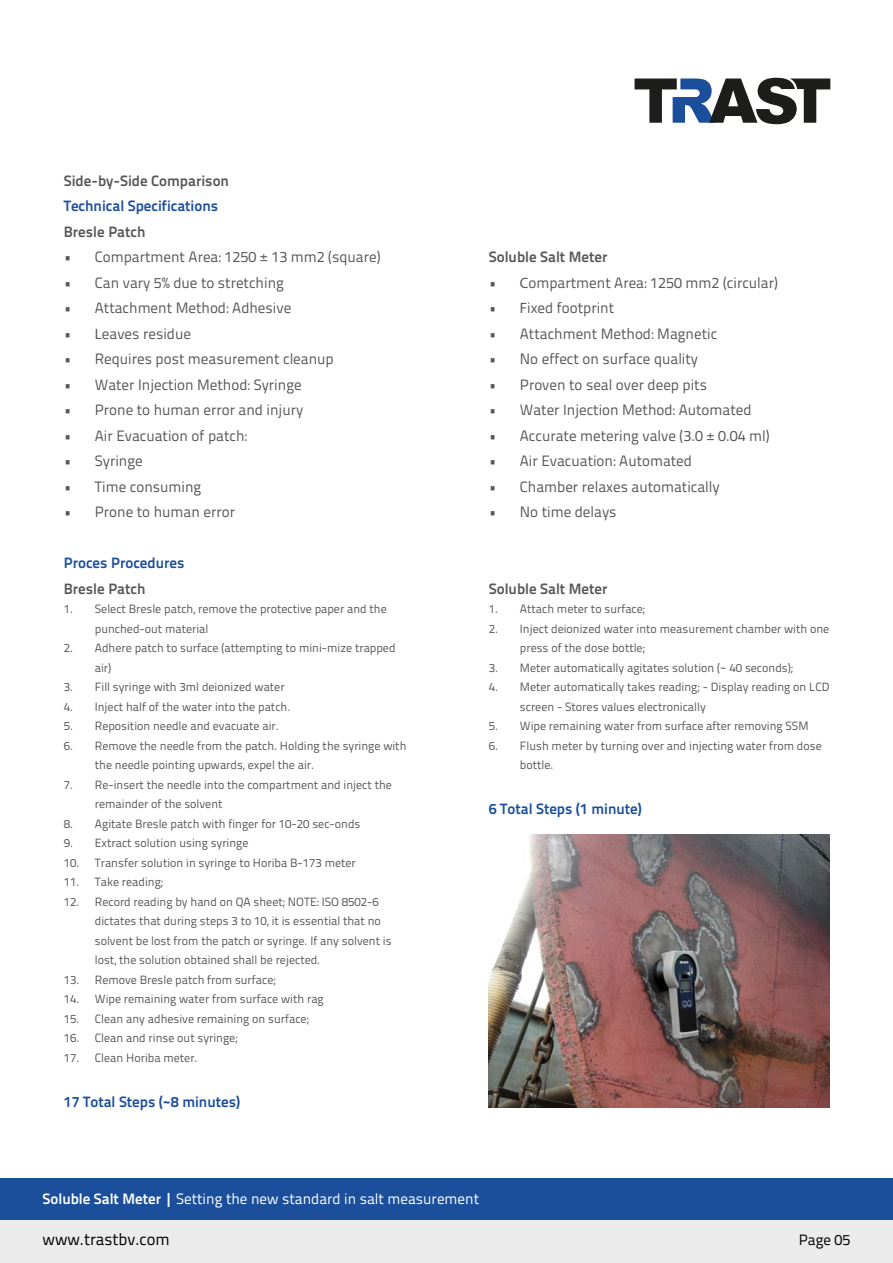
<style>
.page{position:relative;width:893px;height:1263px;background:#fff}
.page>*{position:absolute;margin:0;border:0;box-sizing:border-box;transform-origin:0 0}
.t1{font:16.5px "Titillium Text 22 L";color:#000}
.t2{font:15px "Titillium Text 22 L";color:#585756}
.t3{font:700 15px "Titillium Text 22 L";color:#1b4f9c}
.t4{font:700 15px "Titillium Text 22 L";color:#585756}
.t5{font:15px "Titillium Text 22 L";color:#fff}
.t6{font:15px "Titillium Text 22 L";color:#000}
.t7{font:12px/19.5px "Titillium Text 22 L";color:#585756}
.s1{font-family:"Myriad Pro"}
.s2{font-weight:700}
</style>
<div class="page">
<div style="left:0;top:1178px;width:893px;height:42px;background:#1b4f9c"></div>
<div style="left:0;top:1220px;width:893px;height:43px;background:#ebebeb"></div>
<img style="left:489px;top:834px;width:340px;height:273px">
<svg style="left:635px;top:78px;width:195px;height:46px"></svg>
<p class="t4" style="left:64px;top:169px;width:167px">Side-by-Side Comparison</p>
<p class="t3" style="left:64px;top:194px;width:156px">Technical Specifications</p>
<p class="t4" style="left:64px;top:220px;width:83px">Bresle Patch</p>
<p class="t2" style="left:64px;top:246px;width:318px">• Compartment Area: 1250 ± 13 mm2 (square)</p>
<p class="t2" style="left:64px;top:271px;width:222px">• Can vary 5% due to stretching</p>
<p class="t2" style="left:64px;top:297px;width:229px">• Attachment Method: Adhesive</p>
<p class="t2" style="left:64px;top:322px;width:129px">• <span class="s1">L</span>eaves residue</p>
<p class="t2" style="left:64px;top:348px;width:271px">• Requires post measurement cleanup</p>
<p class="t2" style="left:64px;top:373px;width:239px">• Water Injection Method: Syringe</p>
<p class="t2" style="left:64px;top:399px;width:241px">• Prone to human error and injury</p>
<p class="t2" style="left:64px;top:424px;width:185px">• Air Evacuation of patch:</p>
<p class="t2" style="left:64px;top:450px;width:81px">• Syringe</p>
<p class="t2" style="left:64px;top:475px;width:139px">• Time consuming</p>
<p class="t2" style="left:64px;top:501px;width:173px">• Prone to human error</p>
<p class="t3" style="left:64px;top:551px;width:122px">Proces Procedures</p>
<p class="t4" style="left:64px;top:577px;width:83px">Bresle Patch</p>
<p class="t7" style="left:95px;top:599px;width:293px;text-indent:-31px">1. Select Bresle patch, remove the protective paper and the punched-out material</p>
<p class="t7" style="left:95px;top:638px;width:302px;text-indent:-31px">2. Adhere patch to surface (attempting to mini-mize trapped air)</p>
<p class="t7" style="left:64px;top:677px;width:222px">3. Fill syringe with 3ml deionized water</p>
<p class="t7" style="left:64px;top:696px;width:228px">4. Inject half of the water into the patch.</p>
<p class="t7" style="left:64px;top:716px;width:217px">5. Reposition needle and evacuate air.</p>
<p class="t7" style="left:95px;top:735px;width:313px;text-indent:-31px">6. Remove the needle from the patch. Holding the syringe with the needle pointing upwards, expel the air.</p>
<p class="t7" style="left:95px;top:774px;width:299px;text-indent:-31px">7. Re-insert the needle into the compartment and inject the remainder of the solvent</p>
<p class="t7" style="left:64px;top:813px;width:298px">8. Agitate Bresle patch with finger for 10-20 sec-onds</p>
<p class="t7" style="left:64px;top:833px;width:186px">9. Extract solution using syringe</p>
<p class="t7" style="left:64px;top:852px;width:294px">10. Transfer solution in syringe to Horiba B-173 meter</p>
<p class="t7" style="left:64px;top:872px;width:101px">11. Take reading;</p>
<p class="t7" style="left:95px;top:891px;width:298px;text-indent:-31px">12. Record reading by hand on QA sheet; NOTE: ISO 8502-6 dictates that during steps 3 to 10, it is essential that no solvent be lost from the patch or syringe. If any solvent is lost, the solution obtained shall be rejected.</p>
<p class="t7" style="left:64px;top:969px;width:214px">13. Remove Bresle patch from surface;</p>
<p class="t7" style="left:64px;top:989px;width:262px">14. Wipe remaining water from surface with rag</p>
<p class="t7" style="left:64px;top:1008px;width:247px">15. Clean any adhesive remaining on surface;</p>
<p class="t7" style="left:64px;top:1028px;width:175px">16. Clean and rinse out syringe;</p>
<p class="t7" style="left:64px;top:1047px;width:135px">17. Clean Horiba meter.</p>
<p class="t3" style="left:64px;top:1090px;width:178px">17 Total Steps (~8 minutes)</p>
<p class="t4" style="left:489px;top:245px;width:120px">Soluble Salt Meter</p>
<p class="t2" style="left:489px;top:271px;width:291px">• <span class="s1">C</span>ompartment Area: 1250 mm2 (circular)</p>
<p class="t2" style="left:489px;top:297px;width:127px">• <span class="s1">F</span>ixed footprint</p>
<p class="t2" style="left:489px;top:322px;width:230px">• Attachment Method: Magnetic</p>
<p class="t2" style="left:489px;top:348px;width:211px">• No effect on surface quality</p>
<p class="t2" style="left:489px;top:373px;width:220px">• Proven to seal over deep pits</p>
<p class="t2" style="left:489px;top:399px;width:264px">• Water Injection Method: Automated</p>
<p class="t2" style="left:489px;top:424px;width:282px">• Accurate metering valve (3.0 ± 0.04 ml)</p>
<p class="t2" style="left:489px;top:450px;width:205px">• Air Evacuation: Automated</p>
<p class="t2" style="left:489px;top:475px;width:232px">• Chamber relaxes automatically</p>
<p class="t2" style="left:489px;top:501px;width:129px">• No time delays</p>
<p class="t4" style="left:489px;top:577px;width:120px">Soluble Salt Meter</p>
<p class="t7" style="left:489px;top:599px;width:158px">1. Attach meter to surface;</p>
<p class="t7" style="left:520px;top:618px;width:311px;text-indent:-31px">2. Inject deionized water into measurement chamber with one press of the dose bottle;</p>
<p class="t7" style="left:489px;top:657px;width:306px">3. Meter automatically agitates solution (~ 40 seconds);</p>
<p class="t7" style="left:520px;top:677px;width:311px;text-indent:-31px">4. Meter automatically takes reading; - Display reading on LCD screen - Stores values electronically</p>
<p class="t7" style="left:489px;top:716px;width:321px">5. Wipe remaining water from surface after removing SSM</p>
<p class="t7" style="left:520px;top:735px;width:303px;text-indent:-31px">6. Flush meter by turning over and injecting water from dose bottle.</p>
<p class="t3" style="left:489px;top:797px;width:154px">6 Total Steps (1 minute)</p>
<p class="t5" style="left:43px;top:1187px;width:438px"><span class="s2">Soluble Salt Meter |</span> Setting the new standard in salt measurement</p>
<h1 class="t1" style="left:43px;top:1227px;width:129px">www.trastbv.com</h1>
<p class="t6" style="left:799px;top:1229px;width:53px">Page 05</p>
</div>
